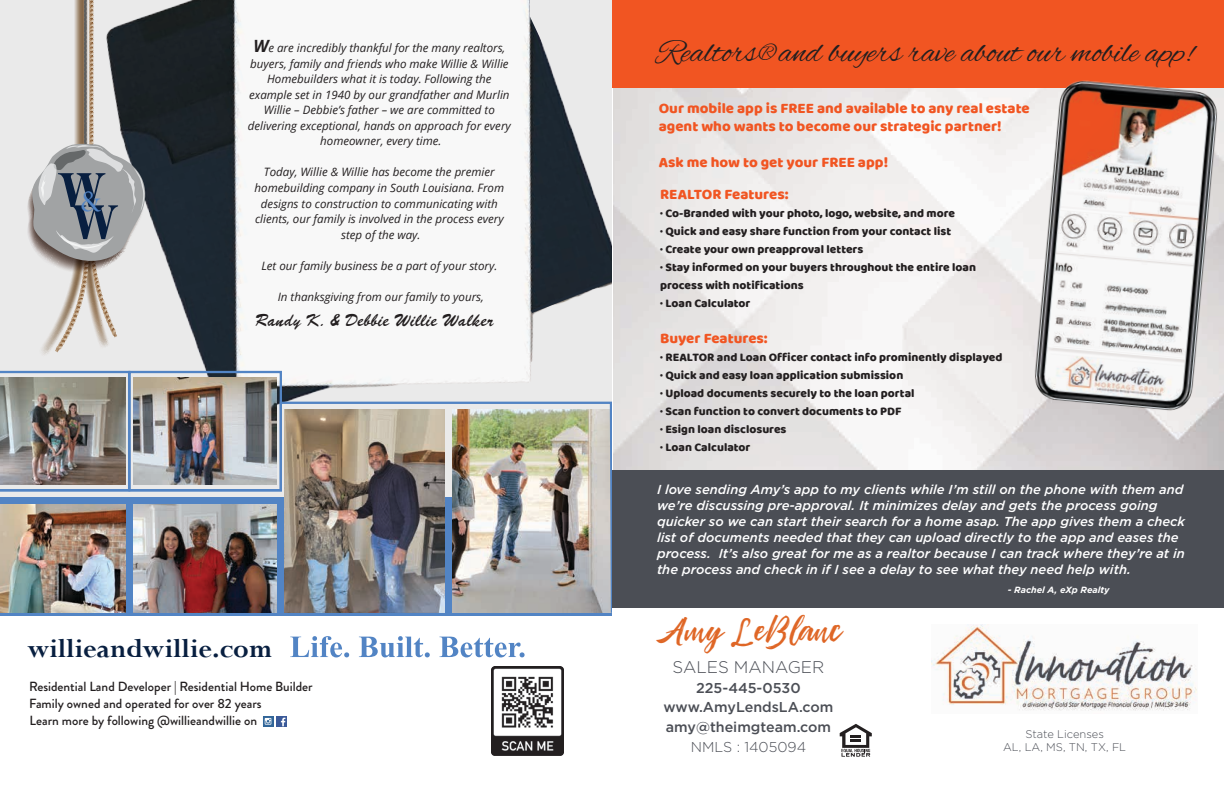
<style>
.page{position:relative;width:1224px;height:792px;background:#fff}
.page>*{position:absolute;margin:0;border:0;box-sizing:border-box;transform-origin:0 0}
.t1{font:36px "Perpetua";color:#5284c4}
.t2{font:33.7px "Alex Brush";color:#231f20}
.t3{font:700 29px "Perpetua";color:#081f40}
.t4{font:26.2px "Pennello Script";color:#df6626}
.t5{font:16.9px "Signature";color:#231f20}
.t6{font:300 16.8px "Gotham";color:#4b4e55}
.t7{font:15px/18px "Baloo";color:#f15522}
.t8{font:500 14.3px/19.7px "Gotham";color:#4b4e55;text-align:center}
.t9{font:300 14.3px "Gotham";color:#4b4e55}
.t10{font:500 13.3px/16.3px "Brandon Grotesque";color:#231f20}
.t11{font:italic 500 13px/16px "Gotham";color:#fff}
.t12{font:12px/18px "Baloo";color:#231f20}
.t13{font:italic 11.5px/15.5px "Open Sans";color:#231f20;text-align:center}
.t14{font:300 11.1px/13.3px "Gotham";color:#4b4e55;text-align:center}
.t15{font:italic 700 9px "Gotham";color:#fff}
.s1{font-weight:700;font-size:16.9px}
</style>
<div class="page">
<svg style="left:263px;top:716px;width:10px;height:10px"></svg>
<div style="left:276px;top:716px;width:10px;height:10px;background:#3b5a99"></div>
<svg style="left:281px;top:718px;width:4px;height:8px"></svg>
<svg style="left:290px;top:636px;width:59px;height:21px"></svg>
<svg style="left:359px;top:636px;width:71px;height:21px"></svg>
<svg style="left:439px;top:637px;width:86px;height:20px"></svg>
<img style="left:0;top:0;width:612px;height:400px">
<svg style="left:27px;top:0;width:120px;height:362px;background:#bcbbbb"></svg>
<img style="left:0;top:400px;width:612px;height:216px">
<div style="left:128px;top:371px;width:154px;height:120px;border:2px solid #5284c4"></div>
<img style="left:134px;top:378px;width:143px;height:107px">
<img style="left:0;top:371px;width:130px;height:120px">
<svg style="left:530px;top:0;width:15px;height:47px"></svg>
<svg style="left:528px;top:274px;width:84px;height:42px;background:#787c81"></svg>
<img style="left:492px;top:666px;width:72px;height:90px">
<img style="left:613px;top:87px;width:611px;height:383px">
<div style="left:612px;top:0;width:612px;height:87px;background:#f15522"></div>
<div style="left:612px;top:470px;width:612px;height:138px;background:#4b4e55"></div>
<img style="left:932px;top:624px;width:265px;height:87px">
<img style="left:1008px;top:80px;width:216px;height:347px">
<svg style="left:840px;top:724px;width:32px;height:33px"></svg>
<h1 class="t1" style="left:80px;top:178px;width:24px">&amp;</h1>
<p class="t13" style="left:248px;top:40px;width:265px"><span class="s1">W</span>e are incredibly thankful for the many realtors, buyers, family and friends who make Willie &amp; Willie Homebuilders what it is today. Following the example set in 1940 by our grandfather and Murlin Willie – Debbie’s father – we are committed to delivering exceptional, hands on approach for every homeowner, every time.</p>
<p class="t13" style="left:255px;top:164px;width:251px">Today, Willie &amp; Willie has become the premier homebuilding company in South Louisiana. From designs to construction to communicating with clients, our family is involved in the process every step of the way.</p>
<p class="t13" style="left:261px;top:257px;width:237px">Let our family business be a part of your story.</p>
<p class="t13" style="left:278px;top:288px;width:208px">In thanksgiving from our family to yours,</p>
<h3 class="t5" style="left:256px;top:311px;width:240px">Randy K. &amp; Debbie Willie Walker</h3>
<h3 class="t3" style="left:27px;top:630px;width:246px">willieandwillie.com</h3>
<p class="t10" style="left:29px;top:679px;width:285px">Residential Land Developer | Residential Home Builder<br>Family owned and operated for over 82 years</p>
<p class="t10" style="left:29px;top:712px;width:229px">Learn more by following @willieandwillie on</p>
<h2 class="t2" style="left:656px;top:34px;width:538px">Realtors®and buyers rave about our mobile app!</h2>
<h3 class="t7" style="left:659px;top:99px;width:373px">Our mobile app is FREE and available to any real estate agent who wants to become our strategic partner!</h3>
<h3 class="t7" style="left:659px;top:153px;width:231px">Ask me how to get your FREE app!</h3>
<h3 class="t7" style="left:660px;top:185px;width:130px">REALTOR Features:</h3>
<p class="t12" style="left:660px;top:204px;width:317px">· Co-Branded with your photo, logo, website, and more<br>· Quick and easy share function from your contact list<br>· Create your own preapproval letters<br>· Stay informed on your buyers throughout the entire loan process with notifications<br>· Loan Calculator</p>
<h3 class="t7" style="left:660px;top:329px;width:109px">Buyer Features:</h3>
<p class="t12" style="left:660px;top:348px;width:344px">· REALTOR and Loan Officer contact info prominently displayed · Quick and easy loan application submission<br>· Upload documents securely to the loan portal<br>· Scan function to convert documents to PDF<br>· Esign loan disclosures<br>· Loan Calculator</p>
<p class="t11" style="left:657px;top:481px;width:530px">I love sending Amy’s app to my clients while I’m still on the phone with them and we’re discussing pre-approval. It minimizes delay and gets the process going quicker so we can start their search for a home asap. The app gives them a check list of documents needed that they can upload directly to the app and eases the process. It’s also great for me as a realtor because I can track where they’re at in the process and check in if I see a delay to see what they need help with.</p>
<p class="t15" style="left:1008px;top:584px;width:103px">- Rachel A, eXp Realty</p>
<h3 class="t4" style="left:656px;top:617px;width:186px">Amy LeBlanc</h3>
<h3 class="t6" style="left:673px;top:656px;width:153px">SALES MANAGER</h3>
<p class="t8" style="left:663px;top:677px;width:171px">225-445-0530 www.AmyLendsLA.com amy@theimgteam.com</p>
<p class="t9" style="left:691px;top:738px;width:117px">NMLS : 1405094</p>
<p class="t14" style="left:1003px;top:727px;width:124px">State Licenses<br>AL, LA, MS, TN, TX, FL</p>
</div>
